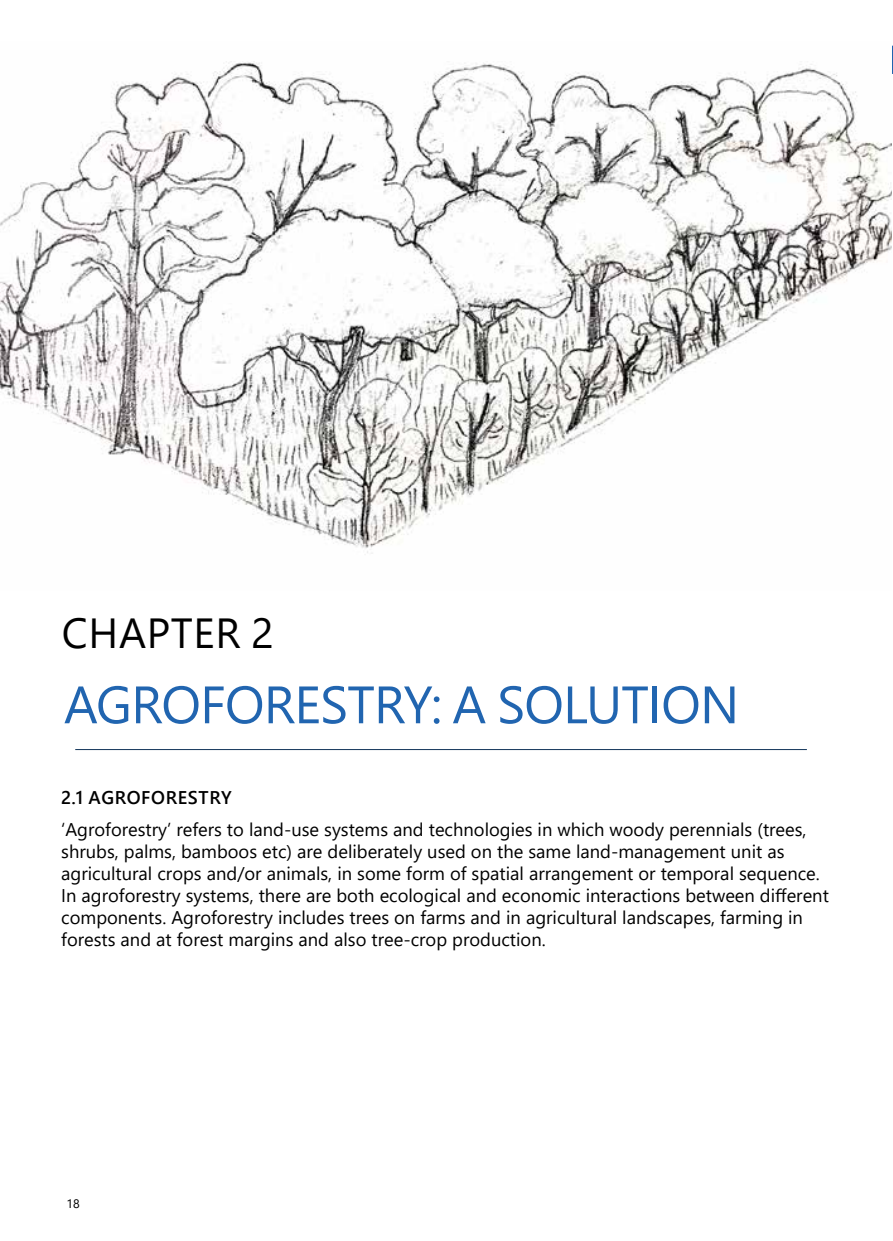
<style>
.page{position:relative;width:893px;height:1241px;background:#fff}
.page>*{position:absolute;margin:0;border:0;box-sizing:border-box;transform-origin:0 0}
.t1{font:52.5px "Segoe UI";letter-spacing:-.015em;color:#2165b0}
.t2{font:42px "Segoe UI";letter-spacing:.015em;color:#000}
.t3{font:18.38px/22.1px "Segoe UI";color:#000}
.t4{font:600 18.38px "Segoe UI";letter-spacing:.035em;color:#000}
.t5{font:12.25px "Segoe UI";color:#000}
</style>
<div class="page">
<svg style="left:892px;top:46px;width:1px;height:28px"></svg>
<img style="left:0;top:61px;width:891px;height:493px">
<hr style="left:75px;top:749px;width:732px;height:1px;background:#12355a">
<h2 class="t2" style="left:62px;top:593px;width:213px">CHAPTER 2</h2>
<h1 class="t1" style="left:64px;top:655px;width:677px">AGROFORESTRY: A SOLUTION</h1>
<p class="t4" style="left:61px;top:779px;width:172px">2.1 AGROFORESTRY</p>
<p class="t3" style="left:61px;top:816px;width:769px">‘Agroforestry’ refers to land-use systems and technologies in which woody perennials (trees, shrubs, palms, bamboos etc) are deliberately used on the same land-management unit as agricultural crops and/or animals, in some form of spatial arrangement or temporal sequence.<br>In agroforestry systems, there are both ecological and economic interactions between different components. Agroforestry includes trees on farms and in agricultural landscapes, farming in forests and at forest margins and also tree-crop production.</p>
<p class="t5" style="left:67px;top:1192px;width:15px">18</p>
</div>
